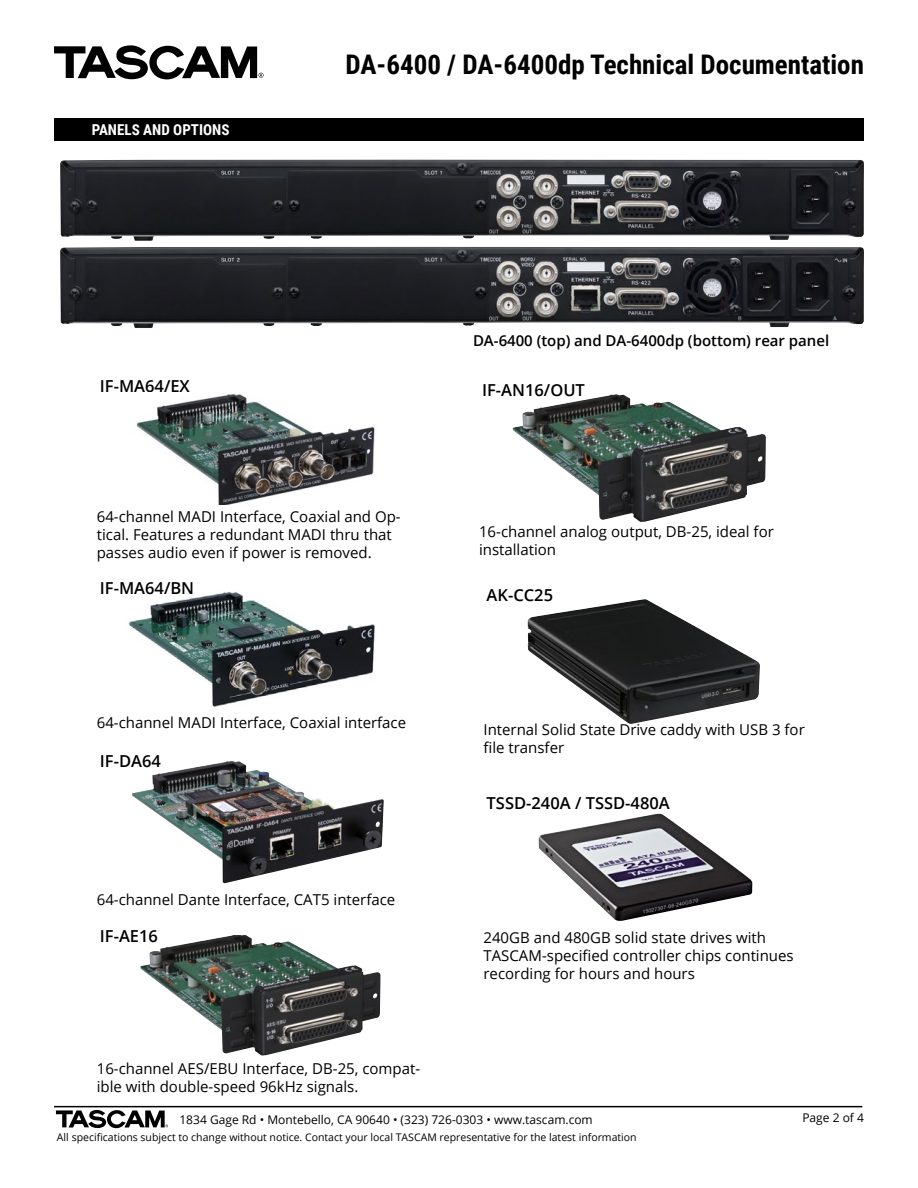
<style>
.page{position:relative;width:918px;height:1188px;background:#fff}
.page>*{position:absolute;margin:0;border:0;box-sizing:border-box;transform-origin:0 0}
.t1{font:700 27px "Roboto Condensed";color:#000}
.t2{font:600 16.5px "Open Sans";color:#000}
.t3{font:15px/18px "Open Sans";color:#000}
.t4{font:600 15px "Open Sans";color:#000}
.t5{font:700 15px "Roboto Condensed";color:#fff}
.t6{font:12px "Open Sans";color:#000}
.t7{font:10.5px "Open Sans";color:#000}
</style>
<div class="page">
<svg style="left:54px;top:45px;width:210px;height:34px"></svg>
<hr style="left:54px;top:1106px;width:808px;height:1px;background:#000">
<svg style="left:56px;top:1110px;width:112px;height:18px"></svg>
<div style="left:54px;top:119px;width:810px;height:22px;background:#000"></div>
<img style="left:60px;top:160px;width:804px;height:81px">
<img style="left:60px;top:247px;width:804px;height:81px">
<img style="left:513px;top:394px;width:253px;height:128px">
<img style="left:140px;top:935px;width:240px;height:121px">
<img style="left:128px;top:592px;width:247px;height:115px">
<img style="left:136px;top:394px;width:239px;height:110px">
<img style="left:132px;top:761px;width:252px;height:122px">
<img style="left:528px;top:599px;width:232px;height:125px">
<img style="left:538px;top:814px;width:215px;height:107px">
<p class="t5" style="left:92px;top:120px;width:139px">PANELS AND OPTIONS</p>
<p class="t2" style="left:100px;top:375px;width:92px">IF-MA64/EX</p>
<h1 class="t1" style="left:346px;top:46px;width:520px">DA-6400 / DA-6400dp Technical Documentation</h1>
<p class="t4" style="left:473px;top:331px;width:358px">DA-6400 (top) and DA-6400dp (bottom) rear panel</p>
<p class="t2" style="left:482px;top:379px;width:104px">IF-AN16/OUT</p>
<p class="t3" style="left:97px;top:508px;width:305px">64-channel MADI Interface, Coaxial and Op&shy;tical. Features a redundant MADI thru that passes audio even if power is removed.</p>
<p class="t2" style="left:100px;top:577px;width:96px">IF-MA64/BN</p>
<p class="t3" style="left:97px;top:713px;width:311px">64-channel MADI Interface, Coaxial interface</p>
<p class="t2" style="left:100px;top:750px;width:62px">IF-DA64</p>
<p class="t3" style="left:97px;top:890px;width:300px">64-channel Dante Interface, CAT5 interface</p>
<p class="t2" style="left:100px;top:924px;width:60px">IF-AE16</p>
<p class="t3" style="left:97px;top:1059px;width:325px">16-channel AES/EBU Interface, DB-25, compat&shy;ible with double-speed 96kHz signals.</p>
<p class="t3" style="left:479px;top:522px;width:296px">16-channel analog output, DB-25, ideal for installation</p>
<p class="t2" style="left:487px;top:584px;width:68px">AK-CC25</p>
<p class="t3" style="left:484px;top:721px;width:323px">Internal Solid State Drive caddy with USB 3 for file transfer</p>
<p class="t2" style="left:487px;top:792px;width:185px">TSSD-240A / TSSD-480A</p>
<p class="t3" style="left:484px;top:928px;width:312px">240GB and 480GB solid state drives with<br>TASCAM-specified controller chips continues recording for hours and hours</p>
<p class="t6" style="left:179px;top:1111px;width:415px">1834 Gage Rd • Montebello, CA 90640 • (323) 726-0303 • www.tascam.com</p>
<p class="t6" style="left:802px;top:1109px;width:63px">Page 2 of 4</p>
<p class="t7" style="left:57px;top:1130px;width:581px">All specifications subject to change without notice. Contact your local TASCAM representative for the latest information</p>
</div>
